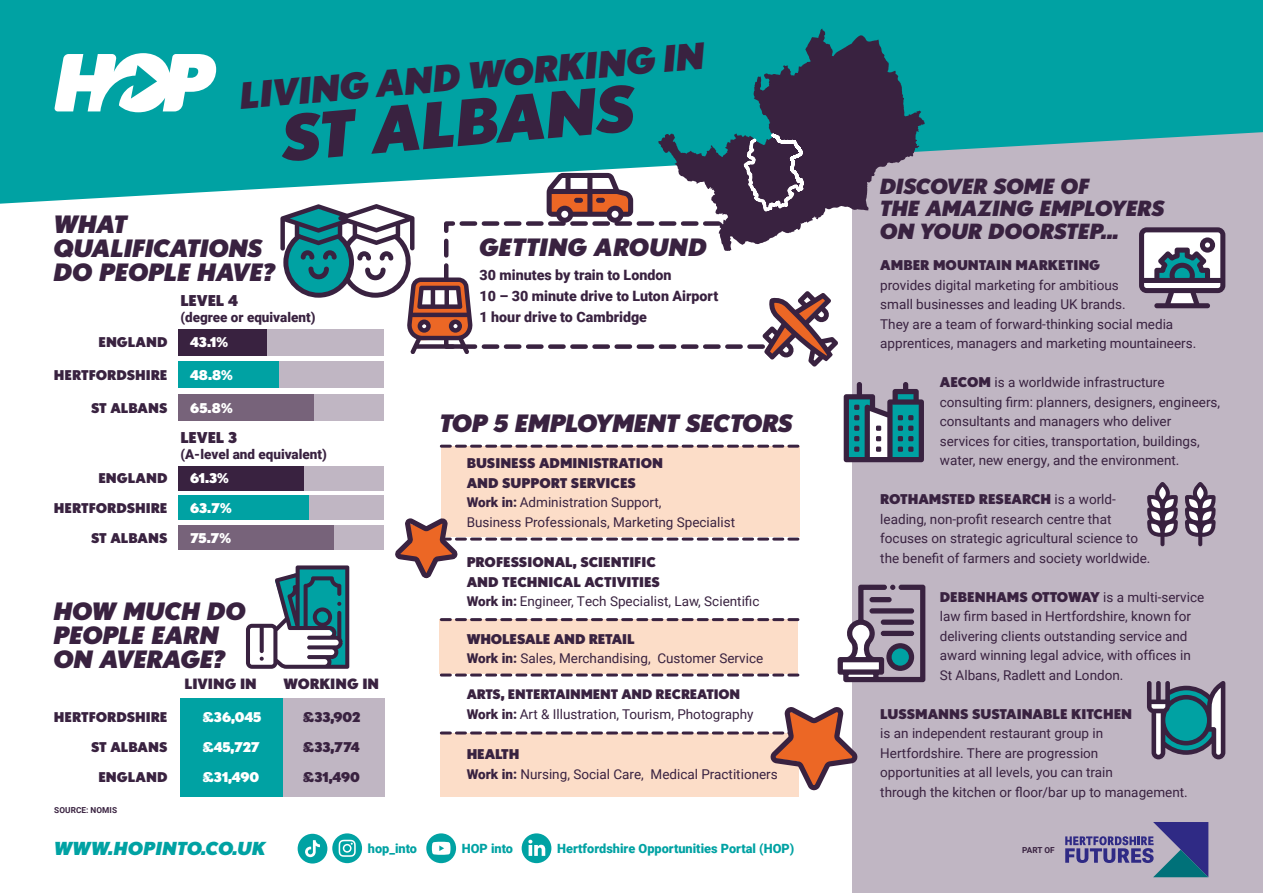
<style>
.page{position:relative;width:1263px;height:893px;background:#fff}
.page>*{position:absolute;margin:0;border:0;box-sizing:border-box;transform-origin:0 0}
.t1{font:italic 900 63px "Nobel";color:#392240}
.t2{font:italic 900 36px "Nobel";color:#392240}
.t3{font:italic 900 24px/24px "Nobel";letter-spacing:-.01em;color:#392240}
.t4{font:italic 900 21px/22.5px "Nobel";letter-spacing:-.01em;color:#392240}
.t5{font:italic 900 18px "Nobel";letter-spacing:.01em;color:#00a2a3}
.t6{font:900 15px "Nobel";letter-spacing:-.01em;color:#392240}
.t7{font:900 14.25px/21px "Roboto";color:#392240}
.t8{font:900 14.25px "Nobel";color:#392240}
.t9{font:13.5px/19.5px "Roboto";color:#392240}
.t10{font:900 13.5px/19.5px "Nobel";color:#392240}
.t11{font:900 13.5px "Nobel";color:#fff}
.t12{font:900 13.5px "Roboto";color:#392240}
.t13{font:900 13.2px "Nobel";letter-spacing:-.01em;color:#392240}
.t14{font:900 12.75px "Roboto";color:#00a2a3}
.t15{font:700 8.25px "Roboto";letter-spacing:.015em;color:#392240}
.s1{font-weight:900}
.s2{font-family:"Nobel";font-weight:900}
.s3{font-family:"Roboto";font-weight:400}
</style>
<div class="page">
<div style="left:441px;top:447px;width:358px;height:90px;background:#fcddc8"></div>
<div style="left:283px;top:698px;width:102px;height:98px;background:#c0b6c3"></div>
<div style="left:180px;top:698px;width:103px;height:98px;background:#00a2a3"></div>
<div style="left:853px;top:0;width:410px;height:893px;background:#c0b6c3"></div>
<svg style="left:0;top:0;width:1263px;height:204px;background:#1aa5a8"></svg>
<svg style="left:246px;top:565px;width:103px;height:104px"></svg>
<div style="left:178px;top:329px;width:205px;height:26px;background:#c0b6c3"></div>
<div style="left:178px;top:329px;width:88px;height:26px;background:#392240"></div>
<div style="left:178px;top:361px;width:205px;height:27px;background:#c0b6c3"></div>
<div style="left:178px;top:361px;width:100px;height:27px;background:#00a2a3"></div>
<div style="left:178px;top:394px;width:205px;height:26px;background:#c0b6c3"></div>
<div style="left:178px;top:394px;width:135px;height:26px;background:#77637a"></div>
<div style="left:178px;top:466px;width:205px;height:24px;background:#c0b6c3"></div>
<div style="left:178px;top:466px;width:126px;height:24px;background:#392240"></div>
<div style="left:178px;top:496px;width:205px;height:24px;background:#c0b6c3"></div>
<div style="left:178px;top:496px;width:131px;height:24px;background:#00a2a3"></div>
<div style="left:178px;top:525px;width:205px;height:25px;background:#c0b6c3"></div>
<div style="left:178px;top:525px;width:155px;height:25px;background:#77637a"></div>
<svg style="left:441px;top:445px;width:357px;height:3px"></svg>
<div style="left:439px;top:619px;width:358px;height:54px;background:#fcddc8"></div>
<div style="left:440px;top:733px;width:358px;height:63px;background:#fcddc8"></div>
<svg style="left:441px;top:618px;width:357px;height:3px"></svg>
<svg style="left:441px;top:673px;width:357px;height:3px"></svg>
<svg style="left:395px;top:518px;width:403px;height:61px"></svg>
<svg style="left:441px;top:707px;width:417px;height:83px"></svg>
<svg style="left:54px;top:53px;width:162px;height:59px"></svg>
<svg style="left:298px;top:833px;width:64px;height:30px"></svg>
<svg style="left:426px;top:833px;width:30px;height:30px"></svg>
<svg style="left:522px;top:833px;width:29px;height:30px"></svg>
<svg style="left:658px;top:29px;width:267px;height:222px"></svg>
<svg style="left:280px;top:131px;width:558px;height:236px"></svg>
<svg style="left:844px;top:382px;width:80px;height:80px;background:#517a88"></svg>
<svg style="left:1147px;top:482px;width:69px;height:64px"></svg>
<svg style="left:1139px;top:227px;width:86px;height:81px;background:#8e8f9e"></svg>
<svg style="left:1147px;top:681px;width:78px;height:78px"></svg>
<svg style="left:837px;top:584px;width:89px;height:99px"></svg>
<svg style="left:1065px;top:822px;width:143px;height:55px"></svg>
<h2 class="t2" style="left:238px;top:74px;width:468px;rotate:-5deg">LIVING AND WORKING IN</h2>
<h1 class="t1" style="left:279px;top:101px;width:356px;rotate:-5deg">ST ALBANS</h1>
<h3 class="t3" style="left:54px;top:211px;width:223px">WHAT<br>QUALIFICATIONS<br>DO PEOPLE HAVE?</h3>
<p class="t6" style="left:180px;top:291px;width:59px">LEVEL 4</p>
<p class="t12" style="left:180px;top:308px;width:137px">(degree or equivalent)</p>
<p class="t10" style="left:98px;top:332px;width:71px">ENGLAND</p>
<p class="t11" style="left:190px;top:334px;width:40px">43.1%</p>
<p class="t10" style="left:54px;top:365px;width:115px">HERTFORDSHIRE</p>
<p class="t11" style="left:190px;top:367px;width:44px">48.8%</p>
<p class="t10" style="left:91px;top:398px;width:78px">ST ALBANS</p>
<p class="t11" style="left:190px;top:400px;width:44px">65.8%</p>
<p class="t6" style="left:180px;top:428px;width:58px">LEVEL 3</p>
<p class="t12" style="left:180px;top:445px;width:148px">(A-level and equivalent)</p>
<p class="t10" style="left:98px;top:468px;width:71px">ENGLAND</p>
<p class="t11" style="left:190px;top:470px;width:40px">61.3%</p>
<p class="t10" style="left:54px;top:498px;width:115px">HERTFORDSHIRE</p>
<p class="t11" style="left:190px;top:500px;width:43px">63.7%</p>
<p class="t10" style="left:91px;top:528px;width:78px">ST ALBANS</p>
<p class="t11" style="left:190px;top:530px;width:42px">75.7%</p>
<h3 class="t3" style="left:54px;top:599px;width:194px">HOW MUCH DO<br>PEOPLE EARN<br>ON AVERAGE?</h3>
<p class="t8" style="left:184px;top:675px;width:74px">LIVING IN</p>
<p class="t8" style="left:283px;top:675px;width:97px">WORKING IN</p>
<p class="t10" style="left:54px;top:707px;width:115px">HERTFORDSHIRE</p>
<p class="t11" style="left:202px;top:709px;width:60px">£36,045</p>
<p class="t10" style="left:303px;top:707px;width:59px">£33,902</p>
<p class="t10" style="left:91px;top:737px;width:78px">ST ALBANS</p>
<p class="t11" style="left:202px;top:739px;width:59px">£45,727</p>
<p class="t10" style="left:303px;top:737px;width:58px">£33,774</p>
<p class="t10" style="left:98px;top:767px;width:71px">ENGLAND</p>
<p class="t11" style="left:202px;top:769px;width:59px">£31,490</p>
<p class="t10" style="left:303px;top:767px;width:59px">£31,490</p>
<p class="t15" style="left:54px;top:804px;width:65px">SOURCE: NOMIS</p>
<h3 class="t3" style="left:479px;top:235px;width:229px">GETTING AROUND</h3>
<p class="t7" style="left:479px;top:264px;width:240px">30 minutes by train to London<br>10 – 30 minute drive to Luton Airport<br>1 hour drive to Cambridge</p>
<h3 class="t3" style="left:440px;top:411px;width:355px">TOP 5 EMPLOYMENT SECTORS</h3>
<p class="t10" style="left:467px;top:453px;width:198px">BUSINESS ADMINISTRATION<br>AND SUPPORT SERVICES</p>
<p class="t9" style="left:467px;top:492px;width:270px"><span class="s1">Work in:</span> Administration Support,<br>Business Professionals, Marketing Specialist</p>
<p class="t10" style="left:467px;top:552px;width:195px">PROFESSIONAL, SCIENTIFIC<br>AND TECHNICAL ACTIVITIES</p>
<p class="t9" style="left:467px;top:591px;width:294px"><span class="s1">Work in:</span> Engineer, Tech Specialist, Law, Scientific</p>
<p class="t10" style="left:467px;top:629px;width:169px">WHOLESALE AND RETAIL</p>
<p class="t9" style="left:467px;top:648px;width:298px"><span class="s1">Work in:</span> Sales, Merchandising, Customer Service</p>
<p class="t13" style="left:467px;top:686px;width:275px">ARTS, ENTERTAINMENT AND RECREATION</p>
<p class="t9" style="left:467px;top:703px;width:288px"><span class="s1">Work in:</span> Art &amp; Illustration, Tourism, Photography</p>
<p class="t10" style="left:467px;top:744px;width:54px">HEALTH</p>
<p class="t9" style="left:467px;top:763px;width:313px"><span class="s1">Work in:</span> Nursing, Social Care, Medical Practitioners</p>
<h3 class="t4" style="left:880px;top:174px;width:286px">DISCOVER SOME OF<br>THE AMAZING EMPLOYERS<br>ON YOUR DOORSTEP...</h3>
<p class="t10" style="left:880px;top:255px;width:221px">AMBER MOUNTAIN MARKETING</p>
<p class="t9" style="left:880px;top:275px;width:317px">provides digital marketing for ambitious<br>small businesses and leading UK brands.<br>They are a team of forward-thinking social media apprentices, managers and marketing mountaineers.</p>
<p class="t9" style="left:940px;top:372px;width:282px"><span class="s2">AECOM</span> is a worldwide infrastructure consulting firm: planners, designers, engineers, consultants and managers who deliver services for cities, transportation, buildings, water, new energy, and the environment.</p>
<p class="t10" style="left:880px;top:489px;width:237px">ROTHAMSTED RESEARCH <span class="s3">is a world-</span></p>
<p class="t9" style="left:880px;top:509px;width:272px">leading, non-profit research centre that focuses on strategic agricultural science to the benefit of farmers and society worldwide.</p>
<p class="t10" style="left:940px;top:587px;width:266px">DEBENHAMS OTTOWAY <span class="s3">is a multi-service</span></p>
<p class="t9" style="left:940px;top:606px;width:253px">law firm based in Hertfordshire, known for delivering clients outstanding service and award winning legal advice, with offices in St Albans, Radlett and London.</p>
<p class="t10" style="left:880px;top:704px;width:253px">LUSSMANNS SUSTAINABLE KITCHEN</p>
<p class="t9" style="left:880px;top:723px;width:309px">is an independent restaurant group in Hertfordshire. There are progression<br>opportunities at all levels, you can train<br>through the kitchen or floor/bar up to management.</p>
<h3 class="t5" style="left:54px;top:837px;width:213px">WWW.HOPINTO.CO.UK</h3>
<p class="t14" style="left:368px;top:840px;width:51px">hop_into</p>
<p class="t14" style="left:462px;top:840px;width:53px">HOP into</p>
<p class="t14" style="left:557px;top:840px;width:239px">Hertfordshire Opportunities Portal (HOP)</p>
<p class="t15" style="left:1022px;top:844px;width:34px">PART OF</p>
</div>
